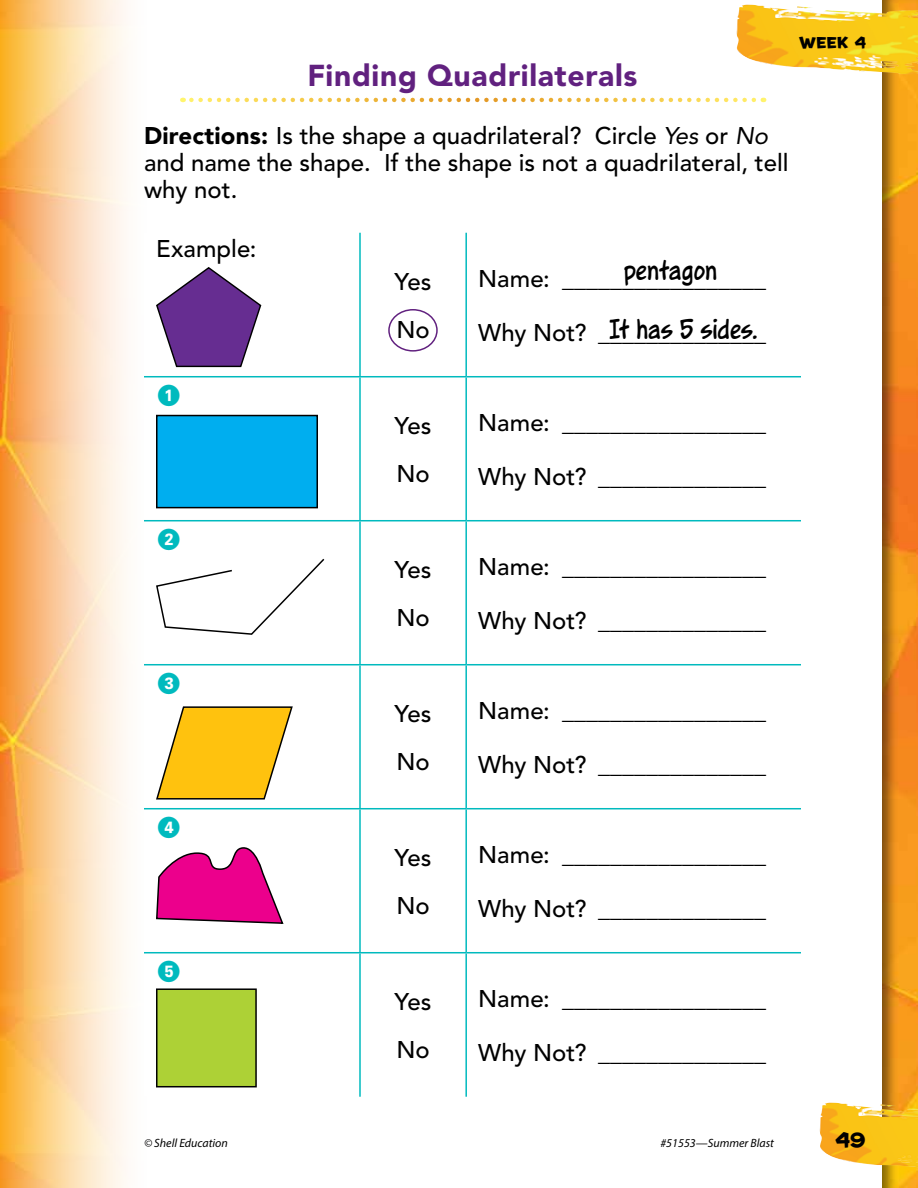
<style>
.page{position:relative;width:918px;height:1188px;background:#fff}
.page>*{position:absolute;margin:0;border:0;box-sizing:border-box;transform-origin:0 0}
.t1{font:900 30px "Avenir LT Std";letter-spacing:.025em;color:#61217f}
.t2{font:27px/58.8px "Wurper";color:#000}
.t3{font:27px "Pcnumber";color:#00babe}
.t4{font:500 24px/48px "Avenir LT Std";color:#000}
.t5{font:19.5px "House A Rama Kingpin";color:#000}
.t6{font:15px "House A Rama Kingpin";color:#000}
.t7{font:italic 12px "Myriad Pro";color:#000}
.s1{font-weight:900}
.s2{font-weight:400;font-style:italic}
</style>
<div class="page">
<img style="left:0;top:0;width:127px;height:1188px">
<div style="left:879px;top:0;width:39px;height:1188px;background:#000;opacity:.5"></div>
<img style="left:736px;top:5px;width:182px;height:70px">
<img style="left:819px;top:1103px;width:99px;height:65px">
<svg style="left:144px;top:377px;width:657px;height:711px"></svg>
<hr style="left:359px;top:233px;width:2px;height:143px;background:#00babe">
<hr style="left:465px;top:233px;width:2px;height:143px;background:#00babe">
<hr style="left:144px;top:376px;width:216px;height:1px;background:#00babe">
<hr style="left:360px;top:376px;width:106px;height:1px;background:#00babe">
<hr style="left:359px;top:377px;width:2px;height:143px;background:#00babe">
<hr style="left:466px;top:376px;width:335px;height:1px;background:#00babe">
<hr style="left:465px;top:377px;width:2px;height:143px;background:#00babe">
<hr style="left:144px;top:520px;width:216px;height:1px;background:#00babe">
<hr style="left:360px;top:520px;width:106px;height:1px;background:#00babe">
<hr style="left:359px;top:521px;width:2px;height:143px;background:#00babe">
<hr style="left:466px;top:520px;width:335px;height:1px;background:#00babe">
<hr style="left:465px;top:521px;width:2px;height:143px;background:#00babe">
<hr style="left:144px;top:664px;width:216px;height:1px;background:#00babe">
<hr style="left:360px;top:664px;width:106px;height:1px;background:#00babe">
<hr style="left:359px;top:665px;width:2px;height:143px;background:#00babe">
<hr style="left:466px;top:664px;width:335px;height:1px;background:#00babe">
<hr style="left:465px;top:665px;width:2px;height:143px;background:#00babe">
<hr style="left:144px;top:808px;width:216px;height:1px;background:#00babe">
<hr style="left:360px;top:808px;width:106px;height:1px;background:#00babe">
<hr style="left:359px;top:809px;width:2px;height:143px;background:#00babe">
<hr style="left:466px;top:808px;width:335px;height:1px;background:#00babe">
<hr style="left:465px;top:809px;width:2px;height:143px;background:#00babe">
<hr style="left:144px;top:952px;width:216px;height:1px;background:#00babe">
<hr style="left:360px;top:952px;width:106px;height:1px;background:#00babe">
<hr style="left:359px;top:953px;width:2px;height:144px;background:#00babe">
<hr style="left:466px;top:952px;width:335px;height:1px;background:#00babe">
<hr style="left:465px;top:953px;width:2px;height:144px;background:#00babe">
<svg style="left:156px;top:267px;width:106px;height:101px"></svg>
<div style="left:156px;top:415px;width:162px;height:93px;background:#00aeef;border:2px solid #000"></div>
<svg style="left:155px;top:557px;width:171px;height:79px"></svg>
<svg style="left:155px;top:705px;width:139px;height:95px"></svg>
<svg style="left:155px;top:847px;width:130px;height:78px"></svg>
<div style="left:156px;top:988px;width:101px;height:99px;background:#add136;border:2px solid #000"></div>
<svg style="left:191px;top:98px;width:573px;height:4px"></svg>
<div style="left:388px;top:309px;width:50px;height:43px;border:2px solid #61217f;border-radius:50%"></div>
<p class="t1" style="left:307px;top:57px;width:332px">Finding Quadrilaterals</p>
<p class="t6" style="left:799px;top:32px;width:68px">Week 4</p>
<p class="t4" style="left:144px;top:123px;width:646px;line-height:27px"><span class="s1">Directions:</span> Is the shape a quadrilateral? Circle <span class="s2">Yes</span> or <span class="s2">No </span>and name the shape. If the shape is not a quadrilateral, tell why not.</p>
<p class="t4" style="left:156px;top:225px;width:102px">Example:</p>
<p class="t4" style="left:395px;top:258px;width:38px">Yes<br>No</p>
<p class="t4" style="left:478px;top:255px;width:290px">Name: _________________</p>
<p class="t2" style="left:609px;top:240px;width:151px;text-indent:15px">pentagon<br>It has 5 sides.</p>
<p class="t4" style="left:478px;top:309px;width:289px">Why Not? ______________</p>
<p class="t3" style="left:158px;top:384px;width:26px">1</p>
<p class="t4" style="left:395px;top:402px;width:38px">Yes<br>No</p>
<p class="t4" style="left:478px;top:399px;width:290px">Name: _________________</p>
<p class="t4" style="left:478px;top:453px;width:289px">Why Not? ______________</p>
<p class="t3" style="left:158px;top:528px;width:26px">2</p>
<p class="t4" style="left:395px;top:546px;width:38px">Yes<br>No</p>
<p class="t4" style="left:478px;top:543px;width:290px">Name: _________________</p>
<p class="t4" style="left:478px;top:597px;width:289px">Why Not? ______________</p>
<p class="t3" style="left:158px;top:672px;width:26px">3</p>
<p class="t3" style="left:158px;top:816px;width:26px">4</p>
<p class="t3" style="left:158px;top:960px;width:26px">5</p>
<p class="t4" style="left:395px;top:690px;width:38px">Yes<br>No</p>
<p class="t4" style="left:478px;top:687px;width:290px">Name: _________________</p>
<p class="t4" style="left:478px;top:741px;width:289px">Why Not? ______________</p>
<p class="t4" style="left:395px;top:834px;width:38px">Yes<br>No</p>
<p class="t4" style="left:478px;top:831px;width:290px">Name: _________________</p>
<p class="t4" style="left:478px;top:885px;width:289px">Why Not? ______________</p>
<p class="t4" style="left:395px;top:978px;width:38px">Yes<br>No</p>
<p class="t4" style="left:478px;top:975px;width:290px">Name: _________________</p>
<p class="t4" style="left:478px;top:1029px;width:289px">Why Not? ______________</p>
<p class="t7" style="left:144px;top:1135px;width:85px">© Shell Education</p>
<p class="t7" style="left:660px;top:1135px;width:115px">#51553—Summer Blast</p>
<p class="t5" style="left:836px;top:1126px;width:31px">49</p>
</div>
